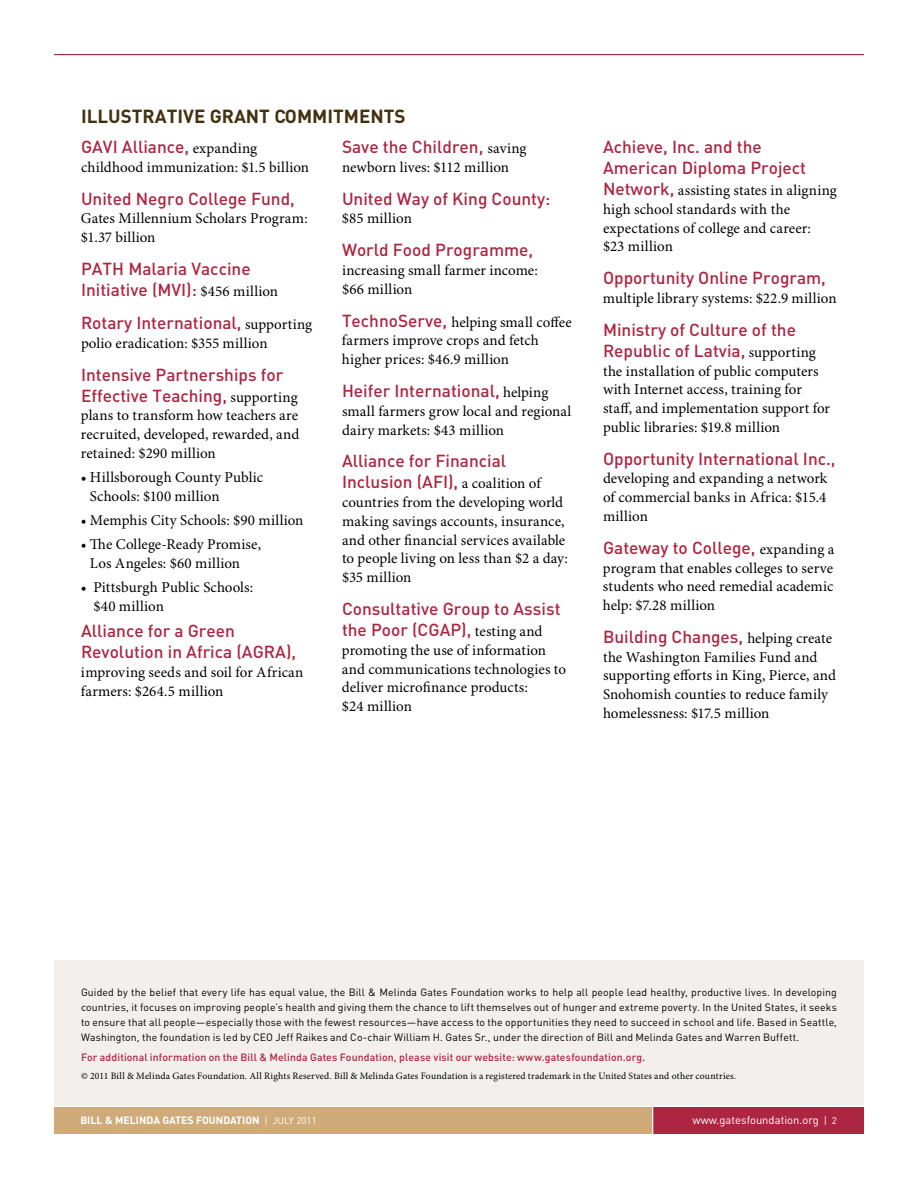
<style>
.page{position:relative;width:918px;height:1188px;background:#fff}
.page>*{position:absolute;margin:0;border:0;box-sizing:border-box;transform-origin:0 0}
.t1{font:700 18.75px "DIN";color:#43300f}
.t2{font:500 17.25px/21px "DIN";color:#ac2641}
.t3{font:15px/18.8px "Minion Pro";letter-spacing:.005em;color:#000}
.t4{font:11.25px "DIN";color:#fff}
.t5{font:10.5px/15px "DIN";letter-spacing:.01em;color:#000;text-align:justify}
.t6{font:500 10.5px "DIN";letter-spacing:.01em;color:#ac2641}
.t7{font:700 10.5px "DIN";color:#fff}
.t8{font:9.75px "Minion Pro";letter-spacing:.02em;color:#000}
.t9{font:9.75px "DIN";color:#fff}
.s1{font-family:"Minion Pro";font-weight:400;font-size:15px;color:#000}
.s2{font-family:"DIN";font-weight:500;font-size:17.25px;color:#ac2641}
.s3{font-size:9.75px}
</style>
<div class="page">
<div style="left:54px;top:961px;width:810px;height:146px;background:#f2efec"></div>
<div style="left:653px;top:1107px;width:211px;height:27px;background:#ac2641"></div>
<div style="left:54px;top:1107px;width:598px;height:27px;background:#cfab7a"></div>
<svg style="left:652px;top:1107px;width:1px;height:27px"></svg>
<hr style="left:51px;top:1106px;width:816px;height:1px;background:#fff">
<hr style="left:54px;top:54px;width:810px;height:1px;background:#ac2641">
<p class="t1" style="left:81px;top:104px;width:326px">ILLUSTRATIVE GRANT COMMITMENTS</p>
<p class="t2" style="left:81px;top:136px;width:178px">GAVI Alliance, <span class="s1">expanding</span></p>
<p class="t3" style="left:81px;top:158px;width:230px">childhood immunization: $1.5 billion</p>
<p class="t2" style="left:81px;top:187px;width:216px">United Negro College Fund,</p>
<p class="t3" style="left:81px;top:210px;width:228px">Gates Millennium Scholars Program: $1.37 billion</p>
<p class="t2" style="left:81px;top:258px;width:199px">PATH Malaria Vaccine<br>Initiative (MVI): <span class="s1">$456 million</span></p>
<p class="t2" style="left:81px;top:312px;width:233px">Rotary International, <span class="s1">supporting</span></p>
<p class="t3" style="left:81px;top:334px;width:188px">polio eradication: $355 million</p>
<p class="t2" style="left:81px;top:363px;width:218px">Intensive Partnerships for<br>Effective Teaching, <span class="s1">supporting</span></p>
<p class="t3" style="left:81px;top:407px;width:220px;text-align:justify">plans to transform how teachers are recruited, developed, rewarded, and retained: $290 million</p>
<p class="t3" style="left:90px;top:468px;width:175px;text-indent:-9px">• Hillsborough County Public<br>Schools: $100 million</p>
<p class="t3" style="left:81px;top:511px;width:224px">• Memphis City Schools: $90 million</p>
<p class="t3" style="left:90px;top:535px;width:173px;text-indent:-9px">• The College-Ready Promise,<br>Los Angeles: $60 million</p>
<p class="t3" style="left:93px;top:578px;width:161px;text-indent:-12px">• Pittsburgh Public Schools: $40 million</p>
<p class="t2" style="left:81px;top:620px;width:217px">Alliance for a Green<br>Revolution in Africa (AGRA),</p>
<p class="t3" style="left:81px;top:663px;width:224px">improving seeds and soil for African farmers: $264.5 million</p>
<p class="t2" style="left:342px;top:136px;width:186px">Save the Children, <span class="s1">saving</span></p>
<p class="t3" style="left:342px;top:158px;width:169px">newborn lives: $112 million</p>
<p class="t2" style="left:342px;top:187px;width:210px">United Way of King County:</p>
<p class="t3" style="left:342px;top:210px;width:71px">$85 million</p>
<p class="t2" style="left:342px;top:239px;width:193px">World Food Programme,</p>
<p class="t3" style="left:342px;top:261px;width:197px">increasing small farmer income: $66 million</p>
<p class="t3" style="left:342px;top:313px;width:231px"><span class="s2">TechnoServe,</span> helping small coffee farmers improve crops and fetch higher prices: $46.9 million</p>
<p class="t2" style="left:342px;top:380px;width:208px">Heifer International, <span class="s1">helping</span></p>
<p class="t3" style="left:342px;top:402px;width:231px">small farmers grow local and regional dairy markets: $43 million</p>
<p class="t2" style="left:342px;top:450px;width:200px">Alliance for Financial<br>Inclusion (AFI), <span class="s1">a coalition of</span></p>
<p class="t3" style="left:342px;top:494px;width:227px">countries from the developing world making savings accounts, insurance, and other financial services available to people living on less than $2 a day: $35 million</p>
<p class="t2" style="left:342px;top:598px;width:220px">Consultative Group to Assist the Poor (CGAP), <span class="s1">testing and</span></p>
<p class="t3" style="left:342px;top:641px;width:226px">promoting the use of information and communications technologies to deliver microfinance products:<br>$24 million</p>
<p class="t2" style="left:603px;top:136px;width:205px">Achieve, Inc. and the<br>American Diploma Project</p>
<p class="t3" style="left:603px;top:181px;width:235px"><span class="s2">Network,</span> assisting states in aligning high school standards with the expectations of college and career:<br>$23 million</p>
<p class="t2" style="left:603px;top:267px;width:225px">Opportunity Online Program,</p>
<p class="t3" style="left:603px;top:289px;width:235px">multiple library systems: $22.9 million</p>
<p class="t2" style="left:603px;top:319px;width:215px">Ministry of Culture of the<br>Republic of Latvia, <span class="s1">supporting</span></p>
<p class="t3" style="left:603px;top:362px;width:229px">the installation of public computers with Internet access, training for staff, and implementation support for public libraries: $19.8 million</p>
<p class="t2" style="left:603px;top:447px;width:234px">Opportunity International Inc.,</p>
<p class="t3" style="left:603px;top:470px;width:226px;text-align:justify">developing and expanding a network of commercial banks in Africa: $15.4 million</p>
<p class="t2" style="left:603px;top:537px;width:233px">Gateway to College, <span class="s1">expanding a</span></p>
<p class="t3" style="left:603px;top:559px;width:232px;text-align:justify">program that enables colleges to serve students who need remedial academic help: $7.28 million</p>
<p class="t2" style="left:603px;top:626px;width:231px">Building Changes, <span class="s1">helping create</span></p>
<p class="t3" style="left:603px;top:648px;width:234px">the Washington Families Fund and supporting efforts in King, Pierce, and Snohomish counties to reduce family homelessness: $17.5 million</p>
<p class="t5" style="left:81px;top:984px;width:758px">Guided by the belief that every life has equal value, the Bill &amp; Melinda Gates Foundation works to help all people lead healthy, productive lives. In developing countries, it focuses on improving people’s health and giving them the chance to lift themselves out of hunger and extreme poverty. In the United States, it seeks to ensure that all people—especially those with the fewest resources—have access to the opportunities they need to succeed in school and life. Based in Seattle, Washington, the foundation is led by CEO Jeff Raikes and Co-chair William H. Gates Sr., under the direction of Bill and Melinda Gates and Warren Buffett.</p>
<p class="t6" style="left:81px;top:1050px;width:566px">For additional information on the Bill &amp; Melinda Gates Foundation, please visit our website: www.gatesfoundation.org.</p>
<p class="t8" style="left:81px;top:1070px;width:657px">© 2011 Bill &amp; Melinda Gates Foundation. All Rights Reserved. Bill &amp; Melinda Gates Foundation is a registered trademark in the United States and other countries.</p>
<p class="t7" style="left:80px;top:1114px;width:157px">BILL &amp; MELINDA GATES FOUNDATION</p>
<p class="t9" style="left:265px;top:1114px;width:54px">| JULY 2011</p>
<p class="t4" style="left:693px;top:1113px;width:146px">www.gatesfoundation.org <span class="s3">| 2</span></p>
</div>
